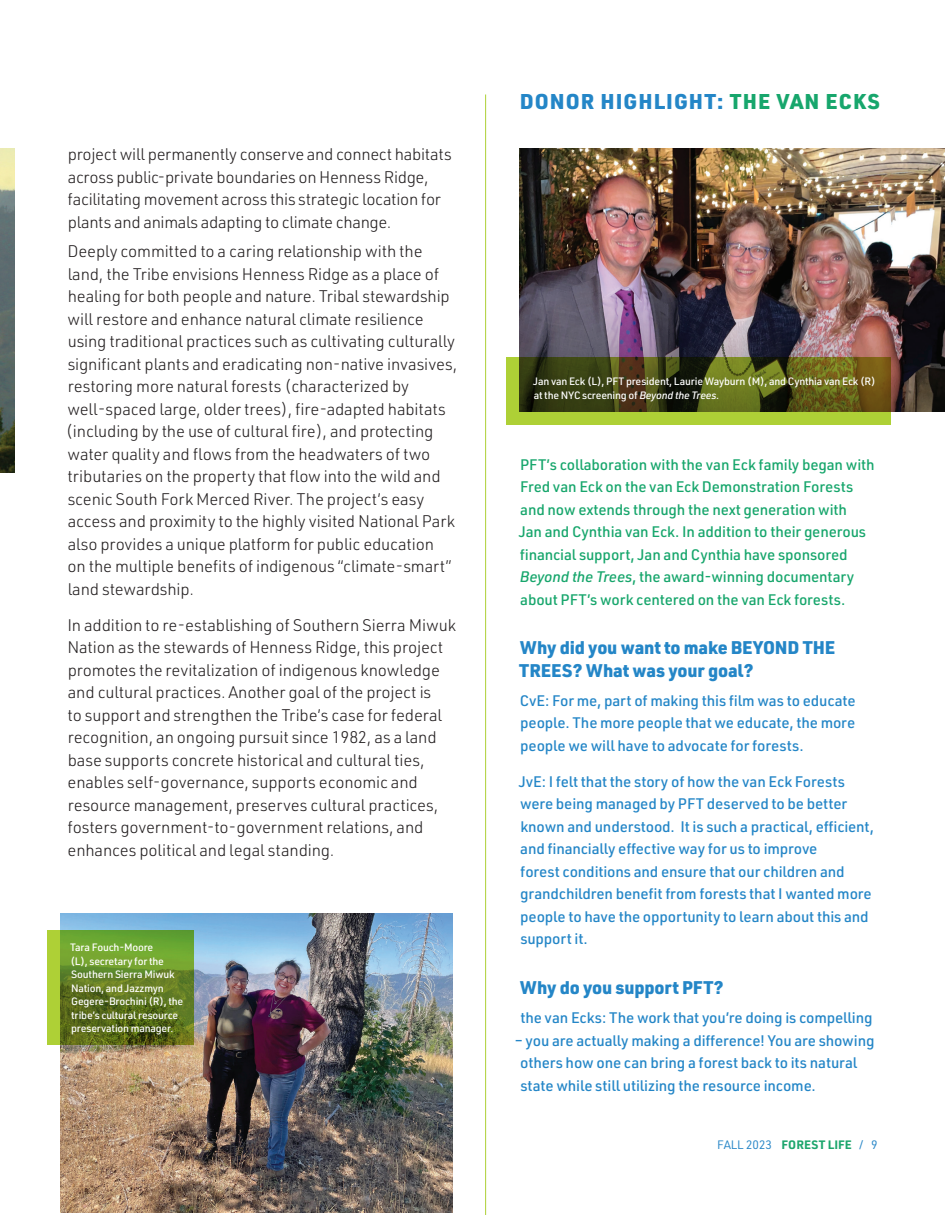
<style>
.page{position:relative;width:945px;height:1215px;background:#fff}
.page>*{position:absolute;margin:0;border:0;box-sizing:border-box;transform-origin:0 0}
.t1{font:900 21px "URWDIN";letter-spacing:.05em;color:#2486c7}
.t2{font:900 18px/22.5px "URWDIN";letter-spacing:-.01em;color:#2486c7}
.t3{font:300 16.5px/22.5px "URWDIN";letter-spacing:-.01em;color:#231f20}
.t4{font:500 15px/22.5px "URWDIN";letter-spacing:-.01em;color:#2486c7}
.t5{font:500 15px/22.5px "URWDIN";letter-spacing:-.01em;color:#17a66c}
.t6{font:12px "URWDIN";color:#2b88c8}
.t7{font:500 10.5px/13.5px "URWDIN";letter-spacing:-.02em;color:#fff}
.s1{color:#17a66c}
.s2{font-style:italic}
.s3{font-weight:700;color:#1da66d}
</style>
<div class="page">
<img style="left:0;top:148px;width:15px;height:324px">
<img style="left:61px;top:913px;width:391px;height:300px">
<img style="left:520px;top:148px;width:425px;height:264px">
<svg style="left:47px;top:930px;width:147px;height:115px"></svg>
<hr style="left:485px;top:94px;width:1px;height:1121px;background:#aed036">
<svg style="left:506px;top:358px;width:385px;height:67px"></svg>
<p class="t3" style="left:68px;top:143px;width:386px">project will permanently conserve and connect habitats across public-private boundaries on Henness Ridge, facilitating movement across this strategic location for plants and animals adapting to climate change.</p>
<p class="t3" style="left:66px;top:239px;width:393px">Deeply committed to a caring relationship with the land, the Tribe envisions Henness Ridge as a place of healing for both people and nature. Tribal stewardship will restore and enhance natural climate resilience using traditional practices such as cultivating culturally significant plants and eradicating non-native invasives, restoring more natural forests (characterized by well-spaced large, older trees), fire-adapted habitats (including by the use of cultural fire), and protecting water quality and flows from the headwaters of two tributaries on the property that flow into the wild and scenic South Fork Merced River. The project’s easy access and proximity to the highly visited National Park also provides a unique platform for public education<br>on the multiple benefits of indigenous “climate-smart” land stewardship.</p>
<p class="t3" style="left:67px;top:613px;width:390px">In addition to re-establishing of Southern Sierra Miwuk Nation as the stewards of Henness Ridge, this project promotes the revitalization of indigenous knowledge and cultural practices. Another goal of the project is<br>to support and strengthen the Tribe’s case for federal recognition, an ongoing pursuit since 1982, as a land base supports concrete historical and cultural ties, enables self-governance, supports economic and resource management, preserves cultural practices, fosters government-to-government relations, and enhances political and legal standing.</p>
<p class="t7" style="left:70px;top:940px;width:114px">Tara Fouch-Moore<br>(L), secretary for the<br>Southern Sierra Miwuk<br>Nation, and Jazzmyn<br>Gegere-Brochini (R), the tribe’s cultural resource preservation manager.</p>
<p class="t1" style="left:520px;top:87px;width:362px">DONOR HIGHLIGHT: <span class="s1">THE VAN ECKS</span></p>
<p class="t7" style="left:533px;top:374px;width:344px">Jan van Eck (L), PFT president, Laurie Wayburn (M), and Cynthia van Eck (R) at the NYC screening of <span class="s2">Beyond the Trees</span>.</p>
<p class="t5" style="left:519px;top:453px;width:357px">PFT’s collaboration with the van Eck family began with Fred van Eck on the van Eck Demonstration Forests and now extends through the next generation with<br>Jan and Cynthia van Eck. In addition to their generous financial support, Jan and Cynthia have sponsored <span class="s2">Beyond the Trees</span>, the award-winning documentary about PFT’s work centered on the van Eck forests.</p>
<p class="t2" style="left:519px;top:636px;width:318px">Why did you want to make BEYOND THE<br>TREES? What was your goal?</p>
<p class="t4" style="left:520px;top:689px;width:337px;text-align:justify">CvE: For me, part of making this film was to educate people. The more people that we educate, the more people we will have to advocate for forests.</p>
<p class="t4" style="left:519px;top:770px;width:357px">JvE: I felt that the story of how the van Eck Forests were being managed by PFT deserved to be better known and understood. It is such a practical, efficient, and financially effective way for us to improve<br>forest conditions and ensure that our children and grandchildren benefit from forests that I wanted more people to have the opportunity to learn about this and support it.</p>
<p class="t2" style="left:520px;top:975px;width:205px">Why do you support PFT?</p>
<p class="t4" style="left:520px;top:1006px;width:354px">the van Ecks: The work that you’re doing is compelling</p>
<p class="t4" style="left:520px;top:1029px;width:356px;text-indent:-5px">– you are actually making a difference! You are showing others how one can bring a forest back to its natural state while still utilizing the resource income.</p>
<p class="t6" style="left:717px;top:1137px;width:162px">FALL 2023 <span class="s3">FOREST LIFE</span> / 9</p>
</div>
